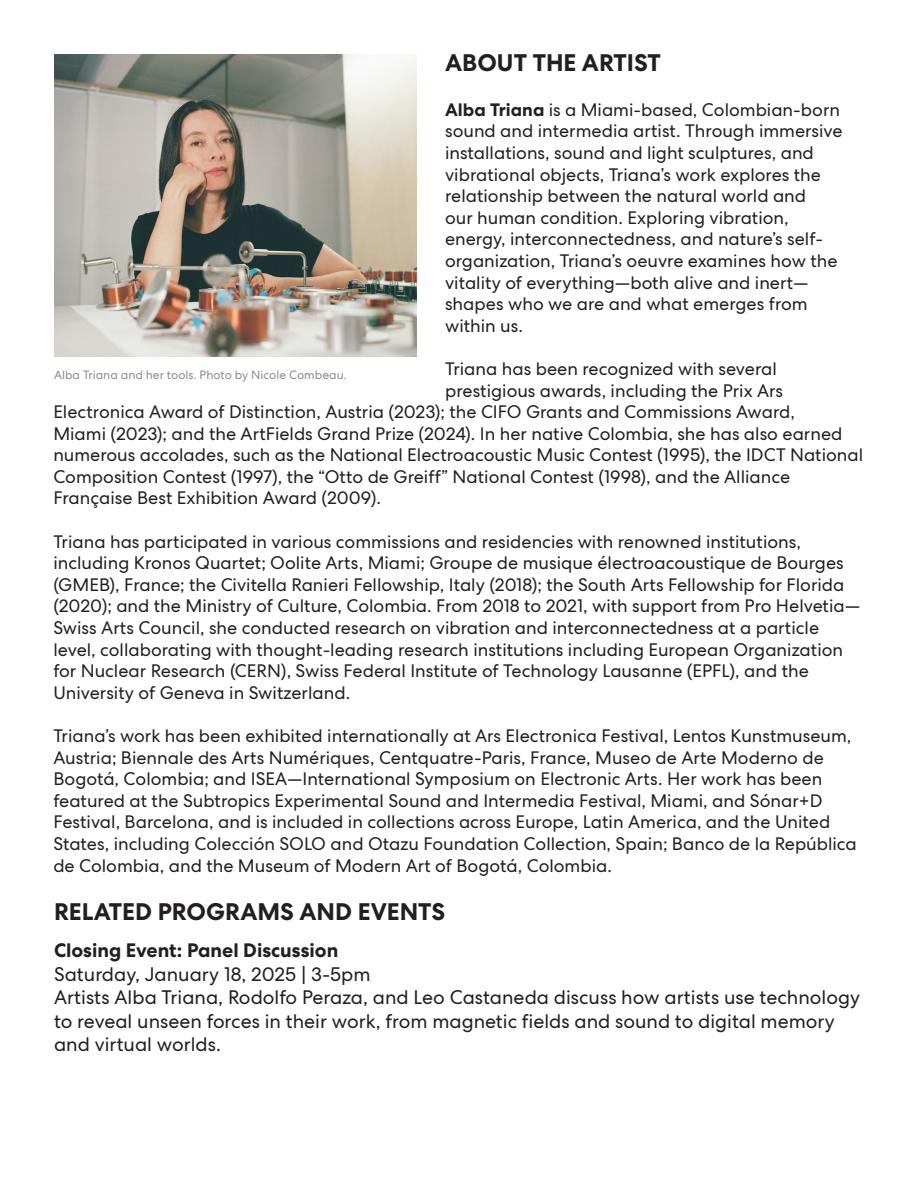
<style>
.page{position:relative;width:918px;height:1188px;background:#fff}
.page>*{position:absolute;margin:0;border:0;box-sizing:border-box;transform-origin:0 0}
.t1{font:700 24px "Centra No 2";color:#231f20}
.t2{font:19.5px/23.4px "Centra No 2";color:#231f20}
.t3{font:700 19.5px "Centra No 2";color:#231f20}
.t4{font:18px/21.6px "Centra No 2";color:#231f20}
.t5{font:12px "Centra No 2";color:#8a8c8f}
.s1{font-weight:700}
</style>
<div class="page">
<img style="left:54px;top:54px;width:363px;height:302px">
<p class="t1" style="left:445px;top:48px;width:217px">ABOUT THE ARTIST</p>
<p class="t4" style="left:445px;top:99px;width:399px"><span class="s1">Alba Triana</span> is a Miami-based, Colombian-born sound and intermedia artist. Through immersive installations, sound and light sculptures, and vibrational objects, Triana’s work explores the relationship between the natural world and<br>our human condition. Exploring vibration, energy, interconnectedness, and nature’s self&shy;organization, Triana’s oeuvre examines how the vitality of everything—both alive and inert— shapes who we are and what emerges from</p>
<p class="t4" style="left:445px;top:315px;width:80px">within us.</p>
<p class="t4" style="left:445px;top:358px;width:333px">Triana has been recognized with several</p>
<p class="t4" style="left:445px;top:380px;width:340px">prestigious awards, including the Prix Ars</p>
<p class="t4" style="left:53px;top:401px;width:743px">Electronica Award of Distinction, Austria (2023); the CIFO Grants and Commissions Award,</p>
<p class="t4" style="left:53px;top:423px;width:791px">Miami (2023); and the ArtFields Grand Prize (2024). In her native Colombia, she has also earned</p>
<p class="t4" style="left:53px;top:444px;width:811px">numerous accolades, such as the National Electroacoustic Music Contest (1995), the IDCT National</p>
<p class="t4" style="left:53px;top:466px;width:738px">Composition Contest (1997), the “Otto de Greiff” National Contest (1998), and the Alliance</p>
<p class="t4" style="left:53px;top:487px;width:329px">Française Best Exhibition Award (2009).</p>
<p class="t4" style="left:53px;top:531px;width:809px">Triana has participated in various commissions and residencies with renowned institutions, including Kronos Quartet; Oolite Arts, Miami; Groupe de musique électroacoustique de Bourges (GMEB), France; the Civitella Ranieri Fellowship, Italy (2018); the South Arts Fellowship for Florida (2020); and the Ministry of Culture, Colombia. From 2018 to 2021, with support from Pro Helvetia— Swiss Arts Council, she conducted research on vibration and interconnectedness at a particle level, collaborating with thought-leading research institutions including European Organization for Nuclear Research (CERN), Swiss Federal Institute of Technology Lausanne (EPFL), and the University of Geneva in Switzerland.</p>
<p class="t4" style="left:53px;top:725px;width:805px">Triana’s work has been exhibited internationally at Ars Electronica Festival, Lentos Kunstmuseum, Austria; Biennale des Arts Numériques, Centquatre-Paris, France, Museo de Arte Moderno de Bogotá, Colombia; and ISEA—International Symposium on Electronic Arts. Her work has been featured at the Subtropics Experimental Sound and Intermedia Festival, Miami, and Sónar+D Festival, Barcelona, and is included in collections across Europe, Latin America, and the United States, including Colección SOLO and Otazu Foundation Collection, Spain; Banco de la República de Colombia, and the Museum of Modern Art of Bogotá, Colombia.</p>
<p class="t5" style="left:54px;top:368px;width:294px">Alba Triana and her tools. Photo by Nicole Combeau.</p>
<p class="t1" style="left:54px;top:897px;width:393px">RELATED PROGRAMS AND EVENTS</p>
<p class="t3" style="left:54px;top:939px;width:286px">Closing Event: Panel Discussion</p>
<p class="t2" style="left:54px;top:962px;width:318px">Saturday, January 18, 2025 | 3-5pm</p>
<p class="t2" style="left:54px;top:986px;width:808px">Artists Alba Triana, Rodolfo Peraza, and Leo Castaneda discuss how artists use technology to reveal unseen forces in their work, from magnetic fields and sound to digital memory and virtual worlds.</p>
</div>
